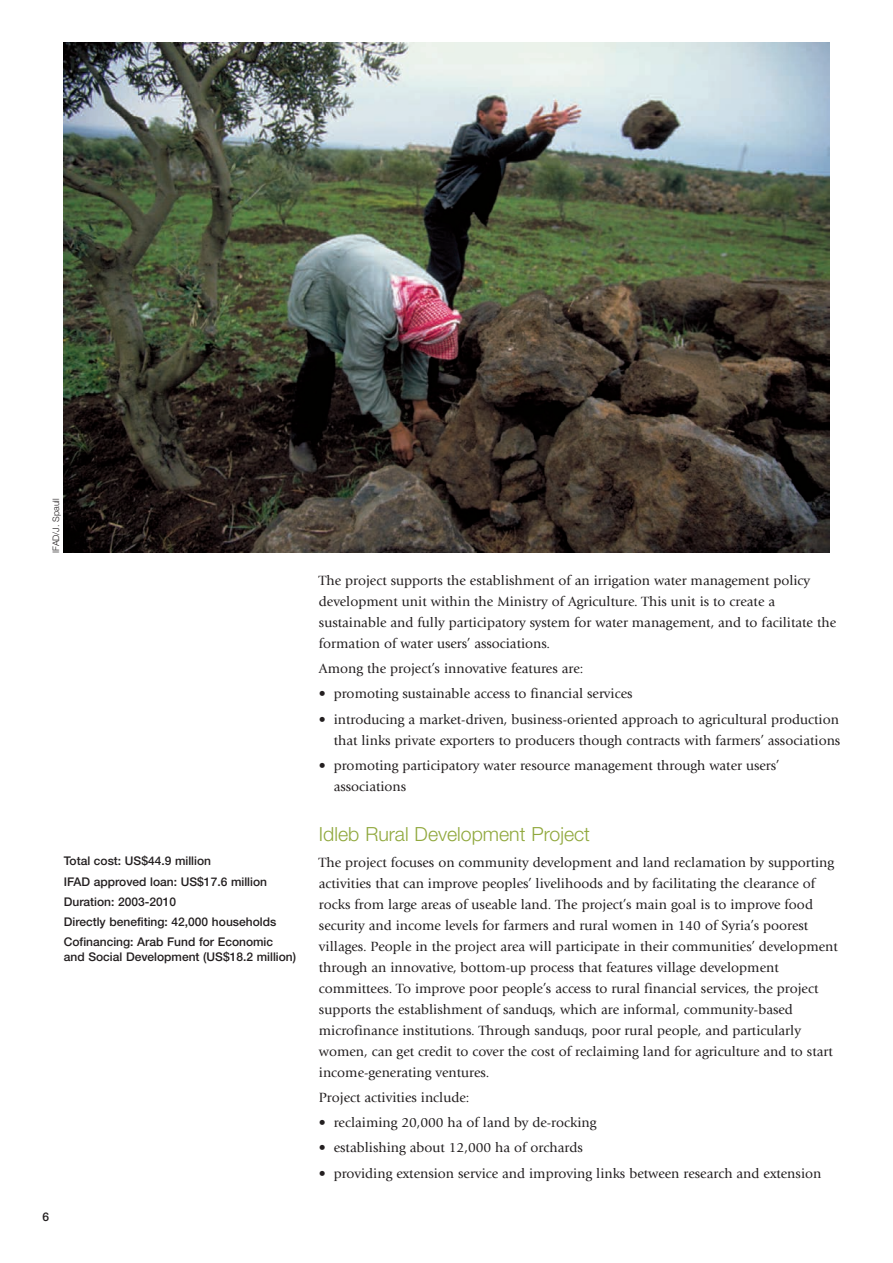
<style>
.page{position:relative;width:893px;height:1263px;background:#fff}
.page>*{position:absolute;margin:0;border:0;box-sizing:border-box;transform-origin:0 0}
.t1{font:300 19.5px "Helvetica Neue";color:#90a83d}
.t2{font:13.95px/21px "Giovanni";color:#231f20}
.t3{font:500 12px/20.1px "Helvetica Neue";color:#231f20}
.t4{font:300 9px "Helvetica Neue";color:#231f20}
</style>
<div class="page">
<img style="left:64px;top:43px;width:765px;height:510px">
<p class="t4" style="left:53px;top:553px;width:56px;rotate:-90deg">IFAD/J. Spaull</p>
<p class="t3" style="left:64px;top:852px;width:214px">Total cost: US$44.9 million<br>IFAD approved loan: US$17.6 million<br>Duration: 2003-2010<br>Directly benefiting: 42,000 households<br>Cofinancing: Arab Fund for Economic</p>
<p class="t3" style="left:64px;top:948px;width:234px">and Social Development (US$18.2 million)</p>
<p class="t3" style="left:43px;top:1207px;width:8px">6</p>
<p class="t2" style="left:319px;top:571px;width:519px">The project supports the establishment of an irrigation water management policy development unit within the Ministry of Agriculture. This unit is to create a sustainable and fully participatory system for water management, and to facilitate the formation of water users’ associations.</p>
<p class="t2" style="left:319px;top:659px;width:266px">Among the project’s innovative features are:</p>
<p class="t2" style="left:319px;top:684px;width:315px">• promoting sustainable access to financial services</p>
<p class="t2" style="left:319px;top:710px;width:523px;text-align:right">• introducing a market-driven, business-oriented approach to agricultural production that links private exporters to producers though contracts with farmers’ associations</p>
<p class="t2" style="left:334px;top:756px;width:447px;text-indent:-15px">• promoting participatory water resource management through water users’ associations</p>
<h1 class="t1" style="left:319px;top:827px;width:273px">Idleb Rural Development Project</h1>
<p class="t2" style="left:319px;top:853px;width:520px">The project focuses on community development and land reclamation by supporting activities that can improve peoples’ livelihoods and by facilitating the clearance of rocks from large areas of useable land. The project’s main goal is to improve food security and income levels for farmers and rural women in 140 of Syria’s poorest villages. People in the project area will participate in their communities’ development through an innovative, bottom-up process that features village development committees. To improve poor people’s access to rural financial services, the project supports the establishment of sanduqs, which are informal, community-based microfinance institutions. Through sanduqs, poor rural people, and particularly women, can get credit to cover the cost of reclaiming land for agriculture and to start income-generating ventures.</p>
<p class="t2" style="left:319px;top:1088px;width:152px">Project activities include:</p>
<p class="t2" style="left:319px;top:1113px;width:279px">• reclaiming 20,000 ha of land by de-rocking</p>
<p class="t2" style="left:319px;top:1138px;width:265px">• establishing about 12,000 ha of orchards</p>
<p class="t2" style="left:319px;top:1164px;width:504px">• providing extension service and improving links between research and extension</p>
</div>
